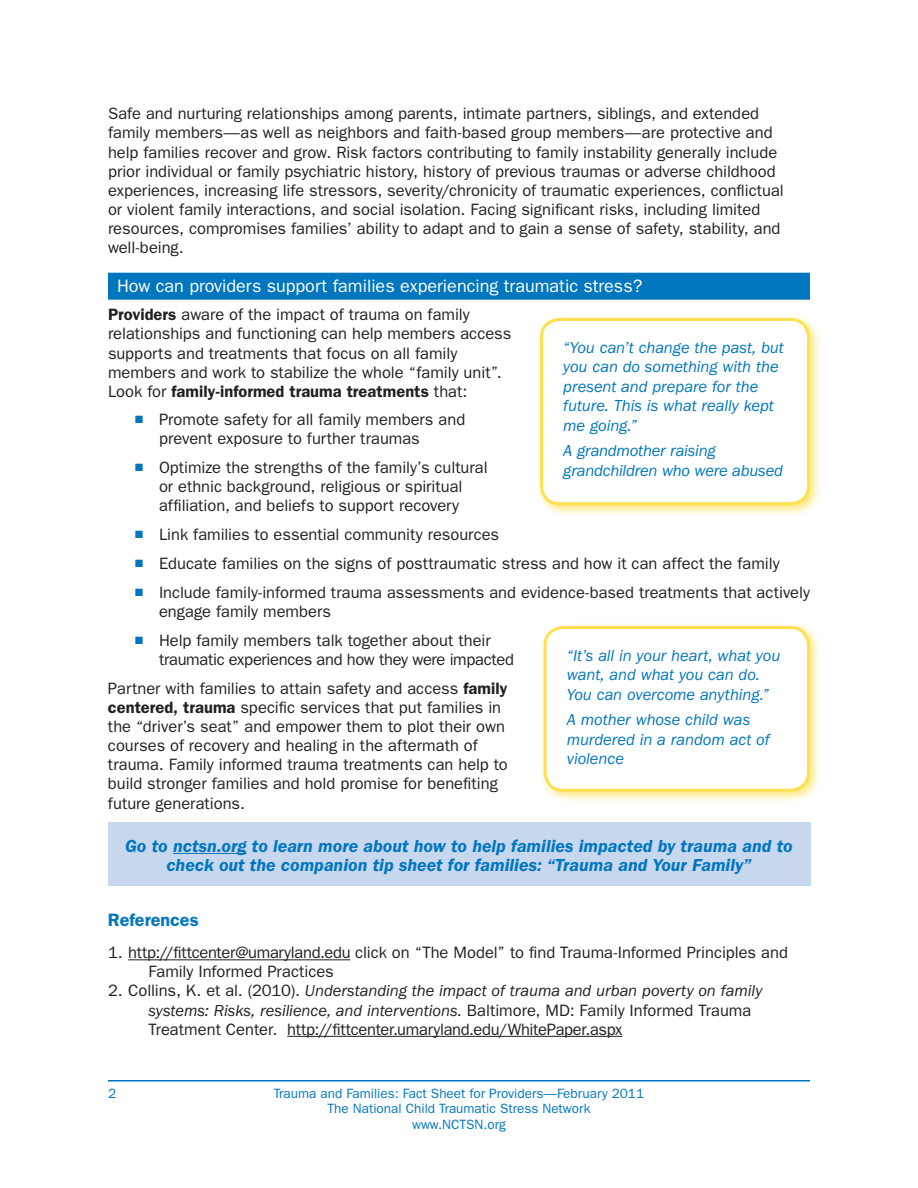
<style>
.page{position:relative;width:918px;height:1188px;background:#fff}
.page>*{position:absolute;margin:0;border:0;box-sizing:border-box;transform-origin:0 0}
.t1{font:italic 600 18px/19px "ITC Franklin Gothic Std";color:#0076bf;text-align:center}
.t2{font:18px "ITC Franklin Gothic Std";color:#fff}
.t3{font:600 18px "ITC Franklin Gothic Std";color:#0076bf}
.t4{font:16.5px/19px "ITC Franklin Gothic Std";color:#221f1f}
.t5{font:italic 16.5px/19.5px "ITC Franklin Gothic Std";letter-spacing:-.005em;color:#0076bf}
.t6{font:13.5px/15.8px "ITC Franklin Gothic Std";color:#0076bf;text-align:center}
.t7{font:10.5px "Zapf Dingbats Std";color:#0076bf}
.s1{font-weight:600}
.s2{color:#0076bf}
.s3{font-style:italic}
</style>
<div class="page">
<hr style="left:108px;top:1080px;width:702px;height:1px;background:#0076bf">
<div style="left:108px;top:822px;width:702px;height:64px;background:#c6d7ee"></div>
<div style="left:108px;top:273px;width:702px;height:27px;background:#0076bf"></div>
<hr style="left:173px;top:853px;width:74px;height:1px;background:#0076bf">
<hr style="left:128px;top:959px;width:222px;height:1px;background:#221f1f">
<hr style="left:287px;top:1036px;width:335px;height:1px;background:#221f1f">
<div style="left:539px;top:622px;width:283px;height:182px;background:#ffe04f;opacity:.75"></div>
<div style="left:545px;top:628px;width:264px;height:162px;background:#fff;border-radius:18px"></div>
<div style="left:544px;top:626px;width:266px;height:166px;border:3px solid #ffe04f;border-radius:18px"></div>
<div style="left:536px;top:314px;width:286px;height:203px;background:#ffe04f;opacity:.75"></div>
<div style="left:542px;top:319px;width:267px;height:185px;background:#fff;border-radius:18px"></div>
<div style="left:540px;top:318px;width:270px;height:187px;border:3px solid #ffe04f;border-radius:18px"></div>
<p class="t4" style="left:108px;top:106px;width:677px">Safe and nurturing relationships among parents, intimate partners, siblings, and extended family members—as well as neighbors and faith-based group members—are protective and help families recover and grow. Risk factors contributing to family instability generally include prior individual or family psychiatric history, history of previous traumas or adverse childhood experiences, increasing life stressors, severity/chronicity of traumatic experiences, conflictual or violent family interactions, and social isolation. Facing significant risks, including limited resources, compromises families’ ability to adapt and to gain a sense of safety, stability, and well-being.</p>
<p class="t2" style="left:117px;top:279px;width:527px">How can providers support families experiencing traumatic stress?</p>
<p class="t4" style="left:108px;top:307px;width:405px"><span class="s1">Providers</span> aware of the impact of trauma on family relationships and functioning can help members access supports and treatments that focus on all family members and work to stabilize the whole “family unit”.<br>Look for <span class="s1">family-informed trauma treatments</span> that:</p>
<p class="t7" style="left:143px;top:414px;width:4px">■</p>
<p class="t5" style="left:563px;top:339px;width:222px">“You can’t change the past, but you can do something with the present and prepare for the future. This is what really kept me going.”</p>
<p class="t5" style="left:563px;top:442px;width:221px">A grandmother raising grandchildren who were abused</p>
<p class="t4" style="left:159px;top:411px;width:308px;text-indent:-24px"><span class="s2">■</span> Promote safety for all family members and prevent exposure to further traumas</p>
<p class="t7" style="left:143px;top:462px;width:4px">■</p>
<p class="t4" style="left:135px;top:459px;width:354px;text-align:center"><span class="s2">■</span> Optimize the strengths of the family’s cultural or ethnic background, religious or spiritual affiliation, and beliefs to support recovery</p>
<p class="t7" style="left:143px;top:529px;width:4px">■</p>
<p class="t4" style="left:135px;top:526px;width:366px"><span class="s2">■</span> Link families to essential community resources</p>
<p class="t7" style="left:143px;top:558px;width:4px">■</p>
<p class="t4" style="left:135px;top:555px;width:646px"><span class="s2">■</span> Educate families on the signs of posttraumatic stress and how it can affect the family</p>
<p class="t7" style="left:143px;top:587px;width:4px">■</p>
<p class="t4" style="left:159px;top:584px;width:652px;text-indent:-24px"><span class="s2">■</span> Include family-informed trauma assessments and evidence-based treatments that actively engage family members</p>
<p class="t7" style="left:143px;top:635px;width:4px">■</p>
<p class="t4" style="left:159px;top:632px;width:356px;text-indent:-24px"><span class="s2">■</span> Help family members talk together about their traumatic experiences and how they were impacted</p>
<p class="t4" style="left:108px;top:680px;width:401px">Partner with families to attain safety and access <span class="s1">family centered, trauma</span> specific services that put families in the “driver’s seat” and empower them to plot their own courses of recovery and healing in the aftermath of trauma. Family informed trauma treatments can help to build stronger families and hold promise for benefiting future generations.</p>
<p class="t1" style="left:125px;top:837px;width:669px">Go to nctsn.org to learn more about how to help families impacted by trauma and to check out the companion tip sheet for families: “Trauma and Your Family”</p>
<p class="t3" style="left:108px;top:913px;width:92px">References</p>
<p class="t4" style="left:148px;top:944px;width:641px;text-indent:-40px">1. http://fittcenter@umaryland.edu click on “The Model” to find Trauma-Informed Principles and<br>Family Informed Practices</p>
<p class="t4" style="left:149px;top:983px;width:615px;text-indent:-41px">2. Collins, K. et al. (2010). <span class="s3">Understanding the impact of trauma and urban poverty on family systems: Risks, resilience, and interventions.</span> Baltimore, MD: Family Informed Trauma<br>Treatment Center. http://fittcenter.umaryland.edu/WhitePaper.aspx</p>
<p class="t5" style="left:567px;top:647px;width:215px">“It’s all in your heart, what you want, and what you can do.<br>You can overcome anything.”</p>
<p class="t5" style="left:567px;top:711px;width:204px">A mother whose child was murdered in a random act of violence</p>
<p class="t6" style="left:108px;top:1086px;width:10px">2</p>
<p class="t6" style="left:274px;top:1086px;width:372px">Trauma and Families: Fact Sheet for Providers—February 2011<br>The National Child Traumatic Stress Network<br>www.NCTSN.org</p>
</div>
